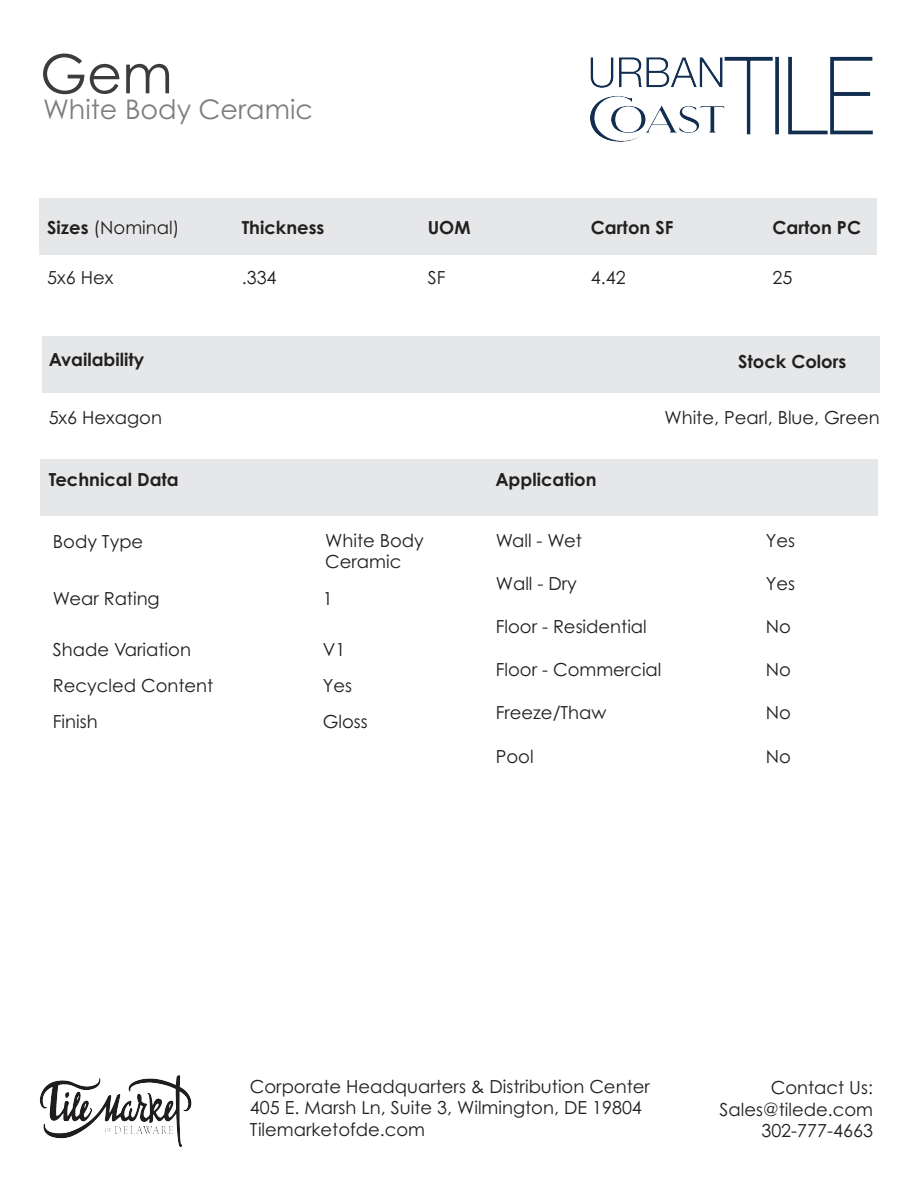
<style>
.page{position:relative;width:918px;height:1188px;background:#fff}
.page>*{position:absolute;margin:0;border:0;box-sizing:border-box;transform-origin:0 0}
.t1{font:54px "Century Gothic Pro";color:#3c3c3d}
.t2{font:27px "Century Gothic Pro";color:#7c7e81}
.t3{font:18px/21.6px "Century Gothic Pro";color:#231f20}
.t4{font:700 18px "Century Gothic Pro";color:#231f20}
.s1{font-weight:700}
</style>
<div class="page">
<div style="left:39px;top:199px;width:838px;height:56px;background:#e6e7e9"></div>
<div style="left:42px;top:336px;width:838px;height:56px;background:#e6e7e9"></div>
<div style="left:40px;top:459px;width:838px;height:56px;background:#e6e7e9"></div>
<img style="left:590px;top:56px;width:283px;height:86px">
<img style="left:40px;top:1075px;width:152px;height:72px">
<h1 class="t1" style="left:40px;top:41px;width:134px">Gem</h1>
<h2 class="t2" style="left:43px;top:92px;width:271px">White Body Ceramic</h2>
<p class="t3" style="left:47px;top:216px;width:134px"><span class="s1">Sizes</span> (Nominal)</p>
<p class="t4" style="left:428px;top:216px;width:44px">UOM</p>
<p class="t4" style="left:591px;top:216px;width:84px">Carton SF</p>
<p class="t4" style="left:772px;top:216px;width:90px">Carton PC</p>
<p class="t4" style="left:242px;top:216px;width:84px">Thickness</p>
<p class="t3" style="left:242px;top:266px;width:36px">.334</p>
<p class="t3" style="left:47px;top:266px;width:68px">5x6 Hex</p>
<p class="t3" style="left:428px;top:266px;width:19px">SF</p>
<p class="t3" style="left:591px;top:266px;width:36px">4.42</p>
<p class="t3" style="left:772px;top:266px;width:21px">25</p>
<p class="t4" style="left:49px;top:349px;width:97px">Availability</p>
<p class="t4" style="left:738px;top:350px;width:110px">Stock Colors</p>
<p class="t3" style="left:49px;top:407px;width:115px">5x6 Hexagon</p>
<p class="t4" style="left:49px;top:469px;width:132px">Technical Data</p>
<p class="t4" style="left:495px;top:469px;width:103px">Application</p>
<p class="t3" style="left:664px;top:407px;width:217px">White, Pearl, Blue, Green</p>
<p class="t3" style="left:53px;top:530px;width:92px">Body Type</p>
<p class="t3" style="left:325px;top:529px;width:100px">White Body<br>Ceramic</p>
<p class="t3" style="left:53px;top:588px;width:108px">Wear Rating</p>
<p class="t3" style="left:323px;top:588px;width:11px">1</p>
<p class="t3" style="left:53px;top:638px;width:140px">Shade Variation</p>
<p class="t3" style="left:323px;top:638px;width:24px">V1</p>
<p class="t3" style="left:53px;top:674px;width:162px">Recycled Content</p>
<p class="t3" style="left:323px;top:674px;width:31px">Yes</p>
<p class="t3" style="left:53px;top:710px;width:46px">Finish</p>
<p class="t3" style="left:323px;top:710px;width:47px">Gloss</p>
<p class="t3" style="left:496px;top:529px;width:88px">Wall - Wet</p>
<p class="t3" style="left:766px;top:529px;width:31px">Yes</p>
<p class="t3" style="left:496px;top:572px;width:83px">Wall - Dry</p>
<p class="t3" style="left:766px;top:572px;width:31px">Yes</p>
<p class="t3" style="left:496px;top:615px;width:153px">Floor - Residential</p>
<p class="t3" style="left:766px;top:615px;width:27px">No</p>
<p class="t3" style="left:496px;top:659px;width:167px">Floor - Commercial</p>
<p class="t3" style="left:766px;top:659px;width:27px">No</p>
<p class="t3" style="left:496px;top:702px;width:112px">Freeze/Thaw</p>
<p class="t3" style="left:766px;top:702px;width:27px">No</p>
<p class="t3" style="left:496px;top:745px;width:39px">Pool</p>
<p class="t3" style="left:766px;top:745px;width:27px">No</p>
<p class="t3" style="left:250px;top:1075px;width:402px">Corporate Headquarters &amp; Distribution Center<br>405 E. Marsh Ln, Suite 3, Wilmington, DE 19804</p>
<p class="t3" style="left:771px;top:1077px;width:104px">Contact Us:</p>
<p class="t3" style="left:250px;top:1118px;width:177px">Tilemarketofde.com</p>
<p class="t3" style="left:720px;top:1098px;width:155px;text-align:right">Sales@tilede.com<br>302-777-4663</p>
</div>
